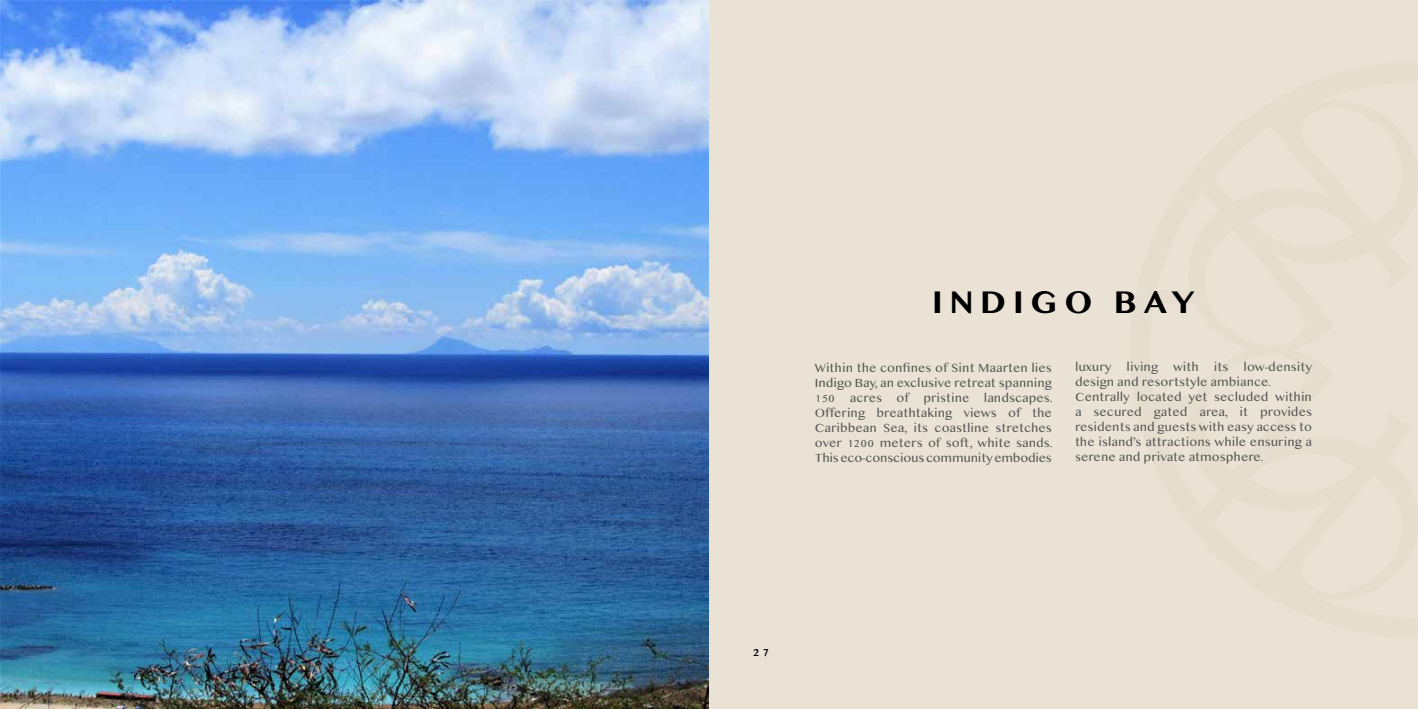
<style>
.page{position:relative;width:1418px;height:709px;background:#fff}
.page>*{position:absolute;margin:0;border:0;box-sizing:border-box;transform-origin:0 0}
.t1{font:700 32.5px "Oriya MN";letter-spacing:.2em;color:#000}
.t2{font:12.5px/15px "Oriya MN";color:#575756;text-align:justify}
.t3{font:700 12.5px "Oriya MN";color:#000}
</style>
<div class="page">
<div style="left:709px;top:0;width:708px;height:709px;background:#eae3d5"></div>
<img style="left:0;top:0;width:709px;height:709px">
<h1 class="t1" style="left:932px;top:284px;width:264px">INDIGO BAY</h1>
<p class="t2" style="left:815px;top:361px;width:239px">Within the confines of Sint Maarten lies Indigo Bay, an exclusive retreat spanning 150 acres of pristine landscapes.<br>Offering breathtaking views of the Caribbean Sea, its coastline stretches over 1200 meters of soft, white sands.<br>This eco-conscious community embodies</p>
<p class="t2" style="left:1075px;top:360px;width:238px;text-align:left">luxury living with its low-density design and resortstyle ambiance.<br>Centrally located yet secluded within a secured gated area, it provides residents and guests with easy access to the island’s attractions while ensuring a serene and private atmosphere.</p>
<p class="t3" style="left:753px;top:644px;width:18px">27</p>
</div>
